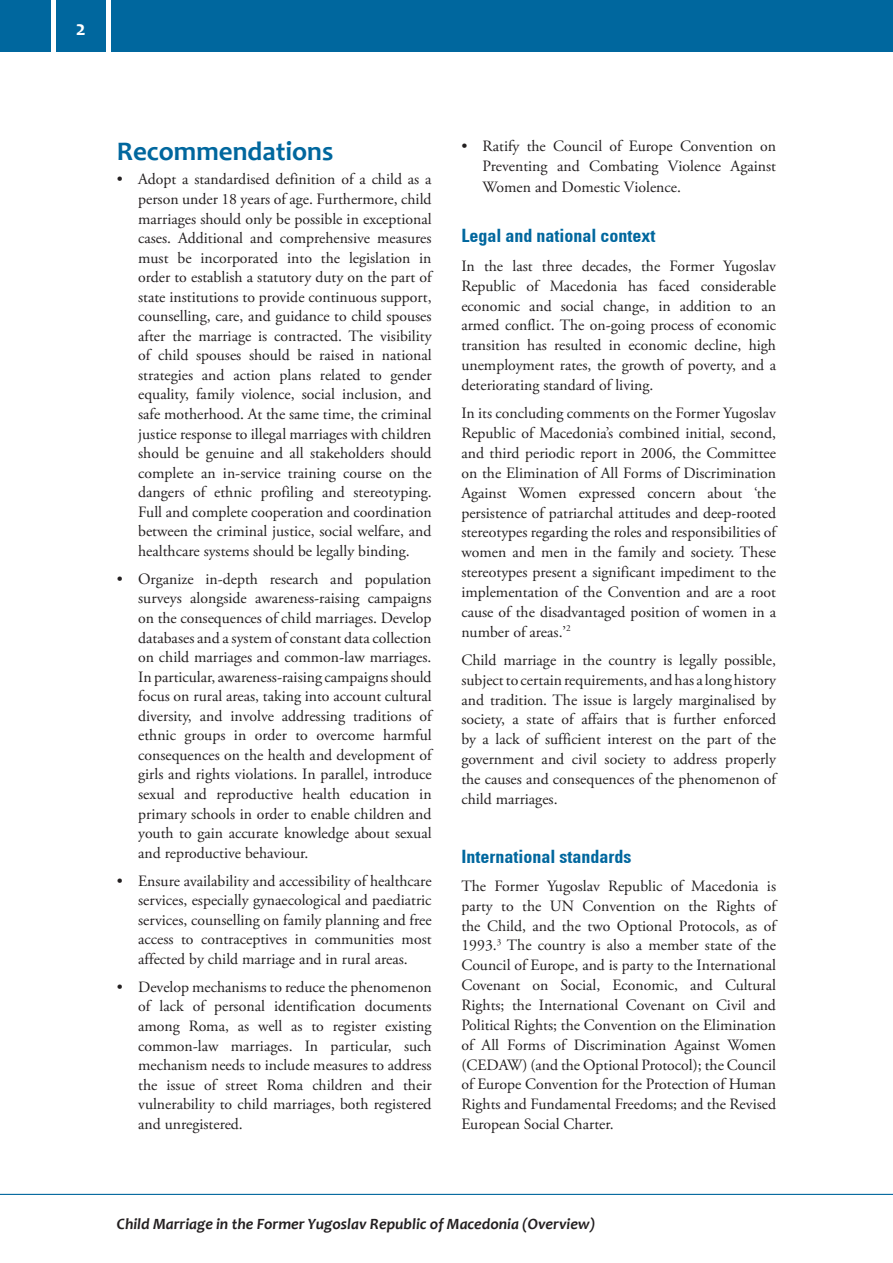
<style>
.page{position:relative;width:893px;height:1263px;background:#fff}
.page>*{position:absolute;margin:0;border:0;box-sizing:border-box;transform-origin:0 0}
.t1{font:700 27px "Candara";color:#00679e}
.t2{font:700 21px "Candara";color:#fff}
.t3{font:700 condensed 18px "Univers";color:#00679e}
.t4{font:15.75px/19.5px "Adobe Garamond Pro";color:#231f20;text-align:justify}
.t5{font:italic 700 15.75px "Candara";color:#231f20}
</style>
<div class="page">
<div style="left:0;top:0;width:893px;height:51px;background:#00679e"></div>
<div style="left:106px;top:0;width:5px;height:60px;background:#fff"></div>
<hr style="left:51px;top:0;width:4px;height:60px;background:#fff">
<hr style="left:0;top:1194px;width:893px;height:1px;background:#00679e">
<h2 class="t2" style="left:76px;top:15px;width:12px">2</h2>
<h1 class="t1" style="left:117px;top:134px;width:218px">Recommendations</h1>
<p class="t4" style="left:138px;top:170px;width:295px;text-indent:-21px">• Adopt a standardised definition of a child as a person under 18 years of age. Furthermore, child marriages should only be possible in exceptional cases. Additional and comprehensive measures must be incorporated into the legislation in order to establish a statutory duty on the part of state institutions to provide continuous support, counselling, care, and guidance to child spouses after the marriage is contracted. The visibility of child spouses should be raised in national strategies and action plans related to gender equality, family violence, social inclusion, and safe motherhood. At the same time, the criminal justice response to illegal marriages with children should be genuine and all stakeholders should complete an in-service training course on the dangers of ethnic profiling and stereotyping.<br>Full and complete cooperation and coordination between the criminal justice, social welfare, and healthcare systems should be legally binding.</p>
<p class="t4" style="left:138px;top:570px;width:295px;text-indent:-21px">• Organize in-depth research and population surveys alongside awareness-raising campaigns on the consequences of child marriages. Develop databases and a system of constant data collection on child marriages and common-law marriages.<br>In particular, awareness-raising campaigns should focus on rural areas, taking into account cultural diversity, and involve addressing traditions of ethnic groups in order to overcome harmful consequences on the health and development of girls and rights violations. In parallel, introduce sexual and reproductive health education in primary schools in order to enable children and youth to gain accurate knowledge about sexual and reproductive behaviour.</p>
<p class="t4" style="left:138px;top:871px;width:295px;text-indent:-21px">• Ensure availability and accessibility of healthcare services, especially gynaecological and paediatric services, counselling on family planning and free access to contraceptives in communities most affected by child marriage and in rural areas.</p>
<p class="t4" style="left:138px;top:978px;width:295px;text-indent:-21px">• Develop mechanisms to reduce the phenomenon of lack of personal identification documents among Roma, as well as to register existing common-law marriages. In particular, such mechanism needs to include measures to address the issue of street Roma children and their vulnerability to child marriages, both registered and unregistered.</p>
<p class="t4" style="left:483px;top:137px;width:295px;line-height:20.2px;text-indent:-21px">• Ratify the Council of Europe Convention on Preventing and Combating Violence Against Women and Domestic Violence.</p>
<p class="t3" style="left:461px;top:225px;width:196px">Legal and national context</p>
<p class="t4" style="left:461px;top:256px;width:316px">In the last three decades, the Former Yugoslav Republic of Macedonia has faced considerable economic and social change, in addition to an armed conflict. The on-going process of economic transition has resulted in economic decline, high unemployment rates, the growth of poverty, and a deteriorating standard of living.</p>
<p class="t4" style="left:461px;top:404px;width:316px">In its concluding comments on the Former Yugoslav Republic of Macedonia’s combined initial, second, and third periodic report in 2006, the Committee on the Elimination of All Forms of Discrimination Against Women expressed concern about ‘the persistence of patriarchal attitudes and deep-rooted stereotypes regarding the roles and responsibilities of women and men in the family and society. These stereotypes present a significant impediment to the implementation of the Convention and are a root cause of the disadvantaged position of women in a number of areas.’<sup>2</sup></p>
<p class="t4" style="left:461px;top:650px;width:316px">Child marriage in the country is legally possible, subject to certain requirements, and has a long history and tradition. The issue is largely marginalised by society, a state of affairs that is further enforced by a lack of sufficient interest on the part of the government and civil society to address properly the causes and consequences of the phenomenon of child marriages.</p>
<p class="t3" style="left:461px;top:845px;width:171px">International standards</p>
<p class="t4" style="left:461px;top:876px;width:316px">The Former Yugoslav Republic of Macedonia is party to the UN Convention on the Rights of the Child, and the two Optional Protocols, as of 1993.<sup>3</sup> The country is also a member state of the Council of Europe, and is party to the International Covenant on Social, Economic, and Cultural Rights; the International Covenant on Civil and Political Rights; the Convention on the Elimination of All Forms of Discrimination Against Women (CEDAW) (and the Optional Protocol); the Council of Europe Convention for the Protection of Human Rights and Fundamental Freedoms; and the Revised European Social Charter.</p>
<p class="t5" style="left:117px;top:1214px;width:480px">Child Marriage in the Former Yugoslav Republic of Macedonia (Overview)</p>
</div>
